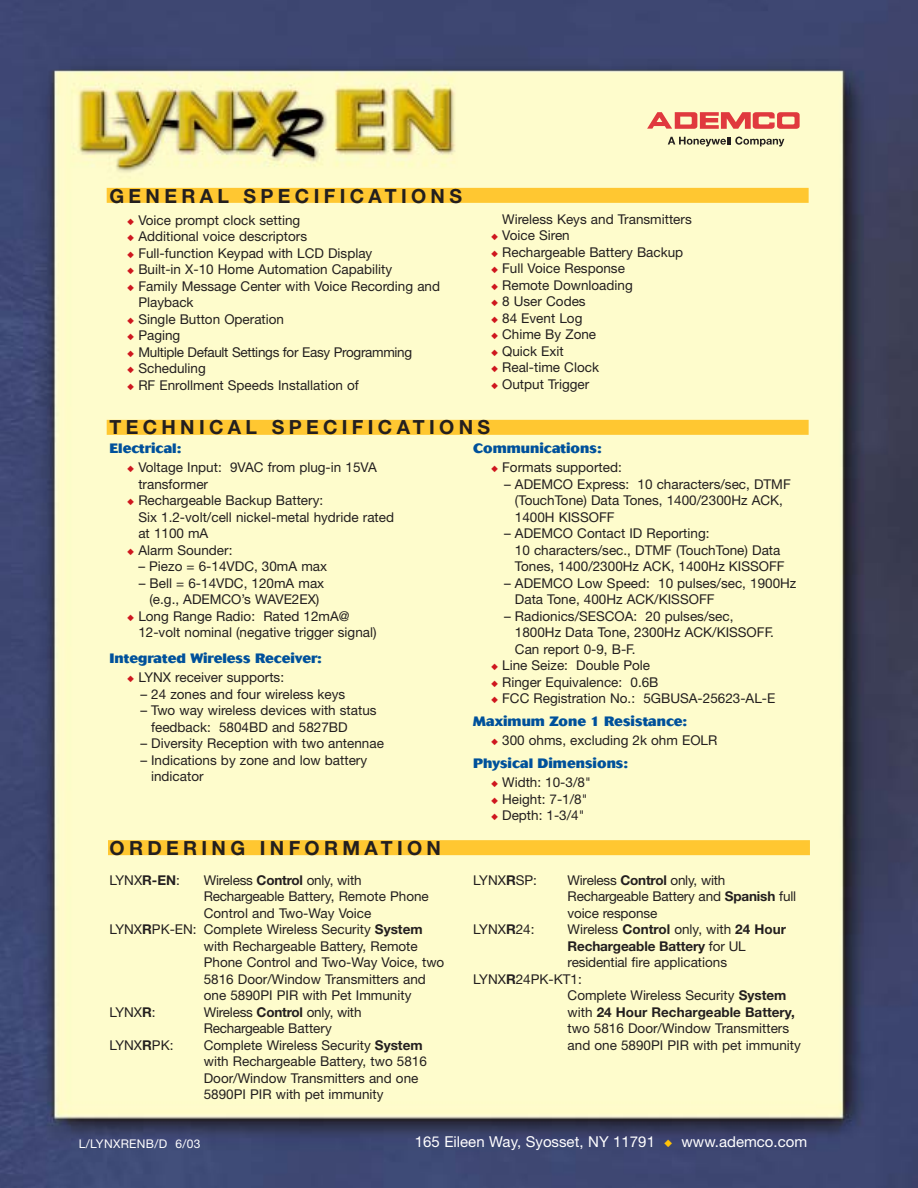
<style>
.page{position:relative;width:918px;height:1188px;background:#fff}
.page>*{position:absolute;margin:0;border:0;box-sizing:border-box;transform-origin:0 0}
.t1{font:700 19.5px "Helvetica Neue";letter-spacing:.22em;color:#231f1f}
.t2{font:15px "Helvetica Neue";color:#fff}
.t3{font:13.5px/16.5px "Helvetica Neue";color:#231f1f}
.t4{font:800 13.5px "Cosmos";color:#00519b}
.t5{font:700 13.5px "Helvetica Neue";color:#231f1f}
.t6{font:13.5px "Helvetica Neue";letter-spacing:-.02em;color:#231f1f}
.t7{font:12px "Helvetica Neue";letter-spacing:.03em;color:#fff}
.s1{color:#ce161e}
.s2{font-weight:700}
.s3{font-weight:400}
.s4{color:#ffc206}
</style>
<div class="page">
<img style="left:0;top:0;width:918px;height:1188px">
<div style="left:107px;top:420px;width:702px;height:15px;background:#ffc731"></div>
<div style="left:108px;top:840px;width:702px;height:15px;background:#ffc731"></div>
<div style="left:107px;top:188px;width:702px;height:15px;background:#ffc731"></div>
<svg style="left:647px;top:112px;width:153px;height:17px;background:#eb8374"></svg>
<svg style="left:668px;top:137px;width:116px;height:9px"></svg>
<h1 class="t1" style="left:110px;top:189px;width:354px">GENERAL SPECIFICATIONS</h1>
<p class="t3" style="left:127px;top:213px;width:175px"><span class="s1">◆</span> Voice prompt clock setting</p>
<p class="t3" style="left:127px;top:230px;width:181px"><span class="s1">◆</span> Additional voice descriptors</p>
<p class="t3" style="left:127px;top:246px;width:247px"><span class="s1">◆</span> Full-function Keypad with LCD Display</p>
<p class="t3" style="left:127px;top:263px;width:266px"><span class="s1">◆</span> Built-in X-10 Home Automation Capability</p>
<p class="t3" style="left:138px;top:279px;width:303px;text-indent:-11px"><span class="s1">◆</span> Family Message Center with Voice Recording and<br>Playback</p>
<p class="t3" style="left:127px;top:312px;width:158px"><span class="s1">◆</span> Single Button Operation</p>
<p class="t3" style="left:127px;top:329px;width:55px"><span class="s1">◆</span> Paging</p>
<p class="t6" style="left:127px;top:347px;width:287px"><span class="s1">◆</span> Multiple Default Settings for Easy Programming</p>
<p class="t3" style="left:127px;top:362px;width:80px"><span class="s1">◆</span> Scheduling</p>
<p class="t3" style="left:127px;top:378px;width:233px"><span class="s1">◆</span> RF Enrollment Speeds Installation of</p>
<p class="t3" style="left:502px;top:212px;width:191px">Wireless Keys and Transmitters</p>
<p class="t3" style="left:491px;top:228px;width:80px"><span class="s1">◆</span> Voice Siren</p>
<p class="t3" style="left:491px;top:245px;width:194px"><span class="s1">◆</span> Rechargeable Battery Backup</p>
<p class="t3" style="left:491px;top:261px;width:135px"><span class="s1">◆</span> Full Voice Response</p>
<p class="t3" style="left:491px;top:278px;width:143px"><span class="s1">◆</span> Remote Downloading</p>
<p class="t3" style="left:491px;top:294px;width:96px"><span class="s1">◆</span> 8 User Codes</p>
<p class="t3" style="left:491px;top:311px;width:93px"><span class="s1">◆</span> 84 Event Log</p>
<p class="t3" style="left:491px;top:327px;width:107px"><span class="s1">◆</span> Chime By Zone</p>
<p class="t3" style="left:491px;top:344px;width:74px"><span class="s1">◆</span> Quick Exit</p>
<p class="t3" style="left:491px;top:360px;width:110px"><span class="s1">◆</span> Real-time Clock</p>
<p class="t3" style="left:491px;top:377px;width:100px"><span class="s1">◆</span> Output Trigger</p>
<h1 class="t1" style="left:110px;top:420px;width:382px">TECHNICAL SPECIFICATIONS</h1>
<p class="t4" style="left:110px;top:443px;width:73px">Electrical:</p>
<p class="t3" style="left:138px;top:461px;width:240px;text-indent:-11px"><span class="s1">◆</span> Voltage Input: 9VAC from plug-in 15VA transformer</p>
<p class="t3" style="left:138px;top:494px;width:257px;text-indent:-11px"><span class="s1">◆</span> Rechargeable Backup Battery:<br>Six 1.2-volt/cell nickel-metal hydride rated at 1100 mA</p>
<p class="t3" style="left:127px;top:543px;width:107px"><span class="s1">◆</span> Alarm Sounder:</p>
<p class="t3" style="left:138px;top:560px;width:190px">– Piezo = 6-14VDC, 30mA max</p>
<p class="t3" style="left:139px;top:576px;width:187px;text-align:center">– Bell = 6-14VDC, 120mA max (e.g., ADEMCO’s WAVE2EX)</p>
<p class="t3" style="left:138px;top:609px;width:240px;text-indent:-11px"><span class="s1">◆</span> Long Range Radio: Rated 12mA@<br>12-volt nominal (negative trigger signal)</p>
<p class="t4" style="left:109px;top:653px;width:214px">Integrated Wireless Receiver:</p>
<p class="t3" style="left:127px;top:671px;width:158px"><span class="s1">◆</span> LYNX receiver supports:</p>
<p class="t3" style="left:140px;top:687px;width:206px">– 24 zones and four wireless keys</p>
<p class="t3" style="left:151px;top:704px;width:227px;text-indent:-11px">– Two way wireless devices with status feedback: 5804BD and 5827BD</p>
<p class="t3" style="left:140px;top:737px;width:245px">– Diversity Reception with two antennae</p>
<p class="t3" style="left:151px;top:753px;width:218px;text-indent:-11px">– Indications by zone and low battery indicator</p>
<h1 class="t1" style="left:110px;top:842px;width:333px">ORDERING INFORMATION</h1>
<p class="t3" style="left:109px;top:873px;width:72px">LYNX<span class="s2">R-EN</span>:</p>
<p class="t3" style="left:204px;top:873px;width:159px">Wireless <span class="s2">Control</span> only, with</p>
<p class="t3" style="left:204px;top:890px;width:227px">Rechargeable Battery, Remote Phone</p>
<p class="t3" style="left:204px;top:906px;width:169px">Control and Two-Way Voice</p>
<p class="t3" style="left:109px;top:923px;width:315px">LYNX<span class="s2">R</span>PK-EN: Complete Wireless Security <span class="s2">System</span></p>
<p class="t3" style="left:204px;top:939px;width:215px">with Rechargeable Battery, Remote</p>
<p class="t3" style="left:204px;top:956px;width:242px">Phone Control and Two-Way Voice, two</p>
<p class="t3" style="left:204px;top:972px;width:224px">5816 Door/Window Transmitters and</p>
<p class="t3" style="left:204px;top:989px;width:209px">one 5890PI PIR with Pet Immunity</p>
<p class="t3" style="left:109px;top:1005px;width:48px">LYNX<span class="s2">R</span>:</p>
<p class="t3" style="left:204px;top:1005px;width:159px">Wireless <span class="s2">Control</span> only, with<br>Rechargeable Battery</p>
<p class="t3" style="left:109px;top:1038px;width:65px">LYNX<span class="s2">R</span>PK:</p>
<p class="t3" style="left:204px;top:1038px;width:225px">Complete Wireless Security <span class="s2">System </span>with Rechargeable Battery, two 5816<br>Door/Window Transmitters and one 5890PI PIR with pet immunity</p>
<p class="t4" style="left:473px;top:443px;width:130px">Communications:</p>
<p class="t3" style="left:491px;top:461px;width:132px"><span class="s1">◆</span> Formats supported:</p>
<p class="t3" style="left:515px;top:477px;width:277px;text-indent:-11px">– ADEMCO Express: 10 characters/sec, DTMF (TouchTone) Data Tones, 1400/2300Hz ACK,<br>1400H KISSOFF</p>
<p class="t3" style="left:515px;top:527px;width:271px;text-indent:-11px">– ADEMCO Contact ID Reporting:<br>10 characters/sec., DTMF (TouchTone) Data<br>Tones, 1400/2300Hz ACK, 1400Hz KISSOFF</p>
<p class="t3" style="left:515px;top:576px;width:283px;text-indent:-11px">– ADEMCO Low Speed: 10 pulses/sec, 1900Hz<br>Data Tone, 400Hz ACK/KISSOFF</p>
<p class="t3" style="left:515px;top:609px;width:261px;text-indent:-11px">– Radionics/SESCOA: 20 pulses/sec,<br>1800Hz Data Tone, 2300Hz ACK/KISSOFF.<br>Can report 0-9, B-F.</p>
<p class="t3" style="left:491px;top:659px;width:161px"><span class="s1">◆</span> Line Seize: Double Pole</p>
<p class="t3" style="left:491px;top:675px;width:169px"><span class="s1">◆</span> Ringer Equivalence: 0.6B</p>
<p class="t3" style="left:491px;top:692px;width:286px"><span class="s1">◆</span> FCC Registration No.: 5GBUSA-25623-AL-E</p>
<p class="t4" style="left:473px;top:716px;width:215px">Maximum Zone 1 Resistance:</p>
<p class="t3" style="left:491px;top:734px;width:228px"><span class="s1">◆</span> 300 ohms, excluding 2k ohm EOLR</p>
<p class="t4" style="left:473px;top:758px;width:156px">Physical Dimensions:</p>
<p class="t3" style="left:491px;top:776px;width:101px"><span class="s1">◆</span> Width: 10-3/8"</p>
<p class="t3" style="left:491px;top:792px;width:98px"><span class="s1">◆</span> Height: 7-1/8"</p>
<p class="t3" style="left:491px;top:809px;width:95px"><span class="s1">◆</span> Depth: 1-3/4"</p>
<p class="t3" style="left:473px;top:873px;width:65px">LYNX<span class="s2">R</span>SP:</p>
<p class="t3" style="left:568px;top:873px;width:230px">Wireless <span class="s2">Control</span> only, with<br>Rechargeable Battery and <span class="s2">Spanish</span> full voice response</p>
<p class="t3" style="left:473px;top:923px;width:63px">LYNX<span class="s2">R</span>24:</p>
<p class="t3" style="left:568px;top:923px;width:220px">Wireless <span class="s2">Control</span> only, with <span class="s2">24 Hour</span></p>
<p class="t5" style="left:568px;top:941px;width:180px">Rechargeable Battery <span class="s3">for UL</span></p>
<p class="t3" style="left:568px;top:956px;width:161px">residential fire applications</p>
<p class="t3" style="left:473px;top:972px;width:110px">LYNX<span class="s2">R</span>24PK-KT1:</p>
<p class="t3" style="left:568px;top:989px;width:220px">Complete Wireless Security <span class="s2">System</span></p>
<p class="t5" style="left:568px;top:1007px;width:229px"><span class="s3">with</span> 24 Hour Rechargeable Battery,</p>
<p class="t3" style="left:568px;top:1022px;width:223px">two 5816 Door/Window Transmitters</p>
<p class="t3" style="left:568px;top:1038px;width:235px">and one 5890PI PIR with pet immunity</p>
<p class="t7" style="left:79px;top:1139px;width:123px">L/LYNXRENB/D 6/03</p>
<p class="t2" style="left:415px;top:1137px;width:394px">165 Eileen Way, Syosset, NY 11791 <span class="s4">◆</span> www.ademco.com</p>
</div>
